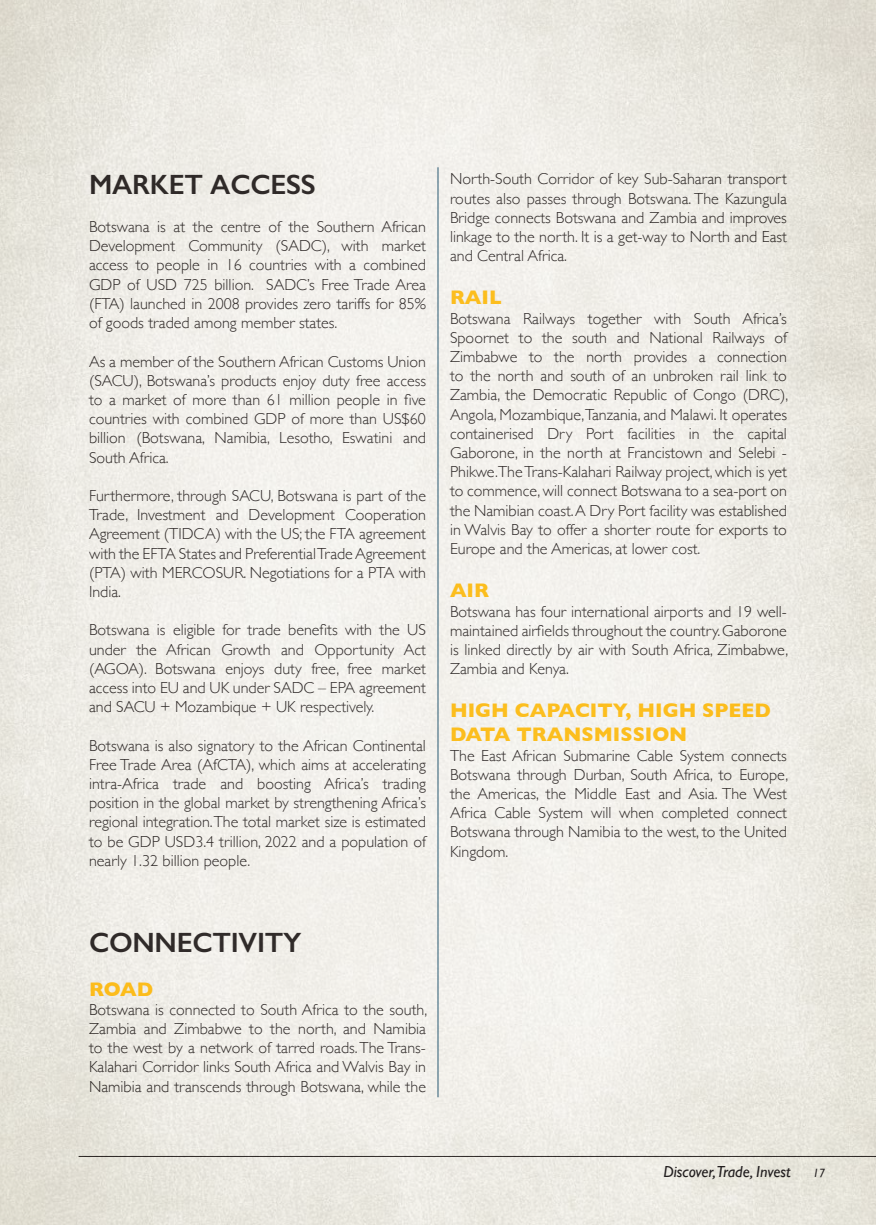
<style>
.page{position:relative;width:876px;height:1225px;background:#fff}
.page>*{position:absolute;margin:0;border:0;box-sizing:border-box;transform-origin:0 0}
.t1{font:600 28px "Gill Sans";letter-spacing:-.01em;color:#231f20}
.t2{font:700 20px/24px "Gill Sans";color:#fcb615}
.t3{font:300 16px/19.2px "Gill Sans";color:#231f20;text-align:justify}
.t4{font:italic 16px "Gill Sans";color:#231f20}
.t5{font:italic 12px "Gill Sans";color:#231f20}
</style>
<div class="page">
<img style="left:0;top:0;width:876px;height:1225px">
<hr style="left:438px;top:167px;width:1px;height:930px;background:#295972">
<h1 class="t1" style="left:89px;top:167px;width:228px">MARKET ACCESS</h1>
<p class="t3" style="left:89px;top:216px;width:338px">Botswana is at the centre of the Southern African Development Community (SADC), with market access to people in 16 countries with a combined GDP of USD 725 billion. SADC’s Free Trade Area (FTA) launched in 2008 provides zero tariffs for 85% of goods traded among member states.</p>
<p class="t3" style="left:89px;top:351px;width:338px">As a member of the Southern African Customs Union (SACU), Botswana’s products enjoy duty free access to a market of more than 61 million people in five countries with combined GDP of more than US$60 billion (Botswana, Namibia, Lesotho, Eswatini and South Africa.</p>
<p class="t3" style="left:89px;top:485px;width:338px">Furthermore, through SACU, Botswana is part of the Trade, Investment and Development Cooperation Agreement (TIDCA) with the US; the FTA agreement with the EFTA States and Preferential Trade Agreement (PTA) with MERCOSUR. Negotiations for a PTA with India.</p>
<p class="t3" style="left:89px;top:620px;width:338px">Botswana is eligible for trade benefits with the US under the African Growth and Opportunity Act (AGOA). Botswana enjoys duty free, free market access into EU and UK under SADC – EPA agreement and SACU + Mozambique + UK respectively.</p>
<p class="t3" style="left:89px;top:735px;width:338px">Botswana is also signatory to the African Continental Free Trade Area (AfCTA), which aims at accelerating intra-Africa trade and boosting Africa’s trading position in the global market by strengthening Africa’s regional integration. The total market size is estimated to be GDP USD3.4 trillion, 2022 and a population of nearly 1.32 billion people.</p>
<p class="t3" style="left:450px;top:169px;width:338px">North-South Corridor of key Sub-Saharan transport routes also passes through Botswana. The Kazungula Bridge connects Botswana and Zambia and improves linkage to the north. It is a get-way to North and East and Central Africa.</p>
<p class="t2" style="left:450px;top:285px;width:53px">RAIL</p>
<p class="t3" style="left:450px;top:308px;width:340px">Botswana Railways together with South Africa’s Spoornet to the south and National Railways of Zimbabwe to the north provides a connection to the north and south of an unbroken rail link to Zambia, the Democratic Republic of Congo (DRC), Angola, Mozambique,Tanzania, and Malawi. It operates containerised Dry Port facilities in the capital Gaborone, in the north at Francistown and Selebi - Phikwe.The Trans-Kalahari Railway project, which is yet to commence, will connect Botswana to a sea-port on the Namibian coast. A Dry Port facility was established in Walvis Bay to offer a shorter route for exports to Europe and the Americas, at lower cost.</p>
<p class="t2" style="left:450px;top:578px;width:41px">AIR</p>
<p class="t3" style="left:450px;top:601px;width:340px">Botswana has four international airports and 19 well&shy;maintained airfields throughout the country. Gaborone is linked directly by air with South Africa, Zimbabwe, Zambia and Kenya.</p>
<p class="t2" style="left:450px;top:698px;width:322px">HIGH CAPACITY, HIGH SPEED<br>DATA TRANSMISSION</p>
<p class="t3" style="left:450px;top:745px;width:340px">The East African Submarine Cable System connects Botswana through Durban, South Africa, to Europe, the Americas, the Middle East and Asia. The West Africa Cable System will when completed connect Botswana through Namibia to the west, to the United Kingdom.</p>
<h1 class="t1" style="left:89px;top:926px;width:214px">CONNECTIVITY</h1>
<p class="t2" style="left:89px;top:976px;width:66px">ROAD</p>
<p class="t3" style="left:89px;top:999px;width:340px">Botswana is connected to South Africa to the south, Zambia and Zimbabwe to the north, and Namibia to the west by a network of tarred roads. The Trans-Kalahari Corridor links South Africa and Walvis Bay in Namibia and transcends through Botswana, while the</p>
<p class="t4" style="left:663px;top:1162px;width:129px">Discover,Trade, Invest</p>
<p class="t5" style="left:813px;top:1166px;width:14px">17</p>
</div>
